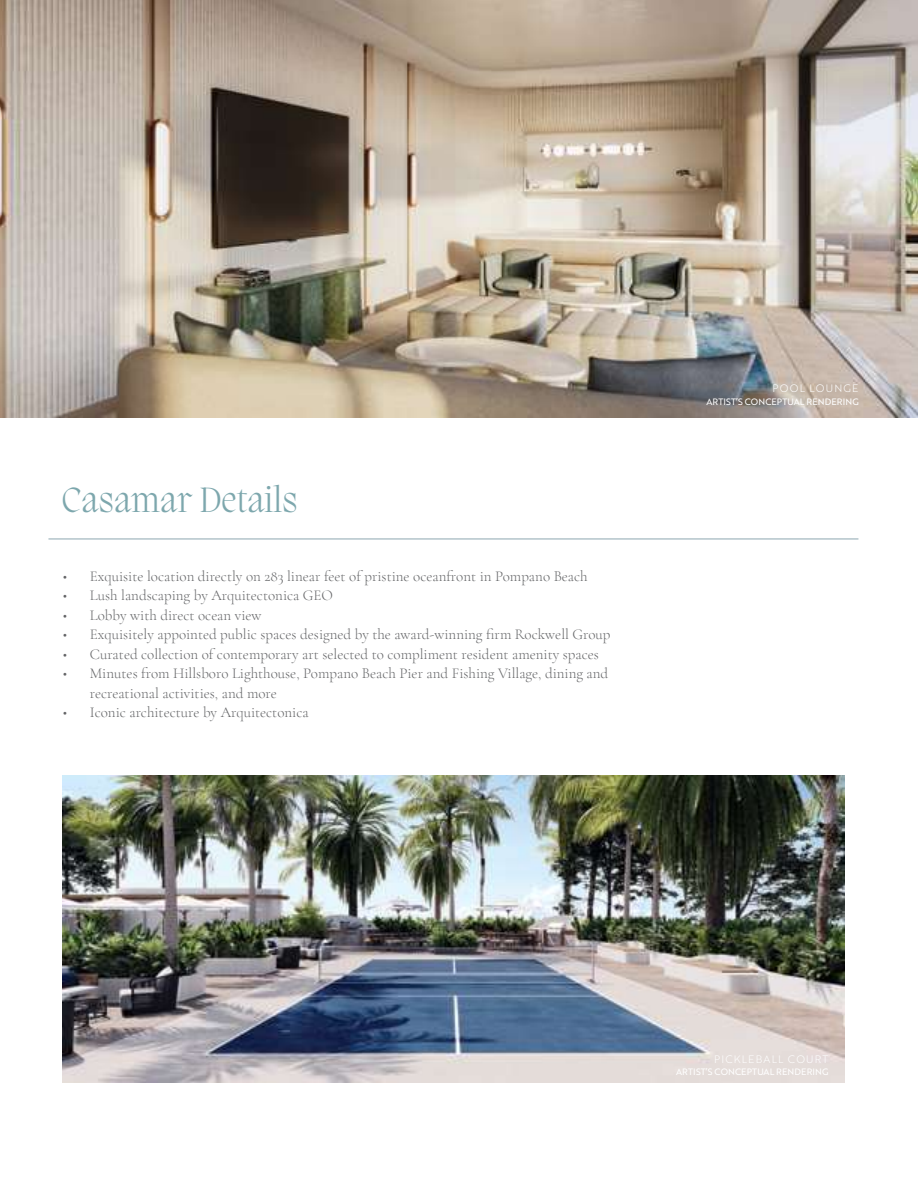
<style>
.page{position:relative;width:918px;height:1188px;background:#fff}
.page>*{position:absolute;margin:0;border:0;box-sizing:border-box;transform-origin:0 0}
.t1{font:36px "Migra";letter-spacing:.005em;color:#7da7ad}
.t2{font:300 15px/19.5px "Cormorant Garamond";color:#636466}
.t3{font:10.5px "Brother 1816 Light";letter-spacing:.115em;color:#fff}
.t4{font:9px "Brother 1816 Regular";letter-spacing:.015em;color:#fff}
</style>
<div class="page">
<img style="left:0;top:0;width:918px;height:418px">
<img style="left:63px;top:775px;width:781px;height:307px">
<hr style="left:48px;top:538px;width:810px;height:2px;background:#99b1b9">
<h1 class="t1" style="left:62px;top:477px;width:237px">Casamar Details</h1>
<p class="t2" style="left:63px;top:566px;width:526px">• Exquisite location directly on 283 linear feet of pristine oceanfront in Pompano Beach</p>
<p class="t2" style="left:63px;top:586px;width:272px">• Lush landscaping by Arquitectonica GEO</p>
<p class="t2" style="left:63px;top:605px;width:200px">• Lobby with direct ocean view</p>
<p class="t2" style="left:63px;top:625px;width:549px">• Exquisitely appointed public spaces designed by the award-winning firm Rockwell Group</p>
<p class="t2" style="left:63px;top:644px;width:538px">• Curated collection of contemporary art selected to compliment resident amenity spaces</p>
<p class="t2" style="left:90px;top:664px;width:520px;text-indent:-27px">• Minutes from Hillsboro Lighthouse, Pompano Beach Pier and Fishing Village, dining and recreational activities, and more</p>
<p class="t2" style="left:63px;top:703px;width:247px">• Iconic architecture by Arquitectonica</p>
<p class="t3" style="left:772px;top:380px;width:87px">POOL LOUNGE</p>
<p class="t4" style="left:706px;top:395px;width:154px">ARTIST’S CONCEPTUAL RENDERING</p>
<p class="t3" style="left:714px;top:1051px;width:116px">PICKLEBALL COURT</p>
<p class="t4" style="left:676px;top:1065px;width:154px">ARTIST’S CONCEPTUAL RENDERING</p>
</div>
